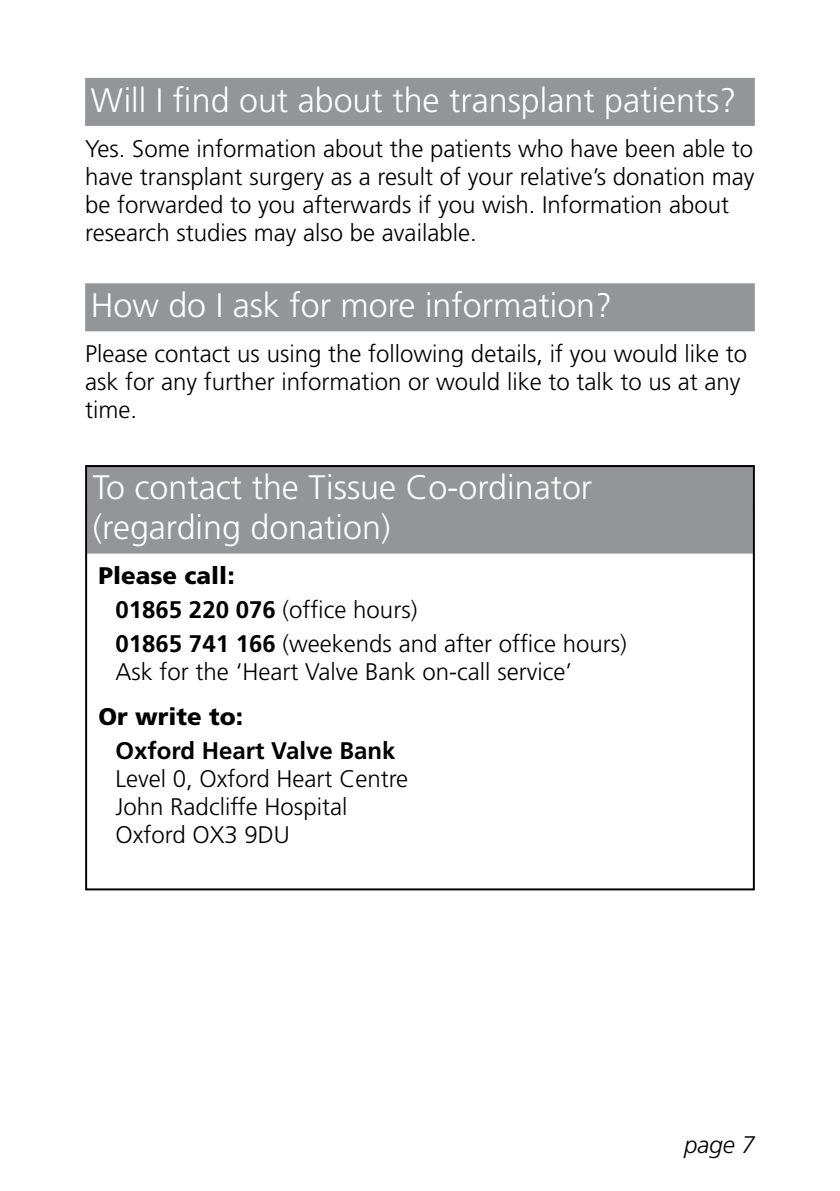
<style>
.page{position:relative;width:840px;height:1191px;background:#fff}
.page>*{position:absolute;margin:0;border:0;box-sizing:border-box;transform-origin:0 0}
.t1{font:300 34px/40px "Frutiger";color:#fff}
.t2{font:300 24px/28px "Frutiger";color:#000}
.t3{font:700 24px "Frutiger";color:#000}
.t4{font:900 24px "Frutiger";color:#000}
.t5{font:italic 300 24px "Frutiger";color:#000}
.s1{font-weight:900}
.s2{font-weight:700}
</style>
<div class="page">
<div style="left:87px;top:465px;width:665px;height:48px;background:#939598"></div>
<div style="left:87px;top:505px;width:665px;height:48px;background:#939598"></div>
<div style="left:85px;top:465px;width:669px;height:425px;border:2px solid #000"></div>
<div style="left:85px;top:78px;width:669px;height:48px;background:#939598"></div>
<div style="left:85px;top:283px;width:669px;height:48px;background:#939598"></div>
<h1 class="t1" style="left:91px;top:80px;width:647px">Will I find out about the transplant patients?</h1>
<p class="t2" style="left:85px;top:134px;width:670px">Yes. Some information about the patients who have been able to have transplant surgery as a result of your relative’s donation may be forwarded to you afterwards if you wish. Information about research studies may also be available.</p>
<h1 class="t1" style="left:91px;top:285px;width:522px">How do I ask for more information?</h1>
<p class="t2" style="left:85px;top:340px;width:663px">Please contact us using the following details, if you would like to ask for any further information or would like to talk to us at any time.</p>
<h1 class="t1" style="left:93px;top:467px;width:500px">To contact the Tissue Co-ordinator (regarding donation)</h1>
<p class="t2" style="left:115px;top:559px;width:512px;line-height:33.6px;text-indent:-17px"><span class="s1">Please call:<br></span><span class="s2">01865 220 076</span> (office hours)<br><span class="s2">01865 741 166</span> (weekends and after office hours)</p>
<p class="t2" style="left:115px;top:657px;width:458px">Ask for the ‘Heart Valve Bank on-call service’</p>
<p class="t4" style="left:98px;top:702px;width:146px">Or write to:</p>
<p class="t3" style="left:115px;top:736px;width:281px">Oxford Heart Valve Bank</p>
<p class="t2" style="left:115px;top:764px;width:294px">Level 0, Oxford Heart Centre<br>John Radcliffe Hospital<br>Oxford OX3 9DU</p>
<p class="t5" style="left:683px;top:1131px;width:72px">page 7</p>
</div>
